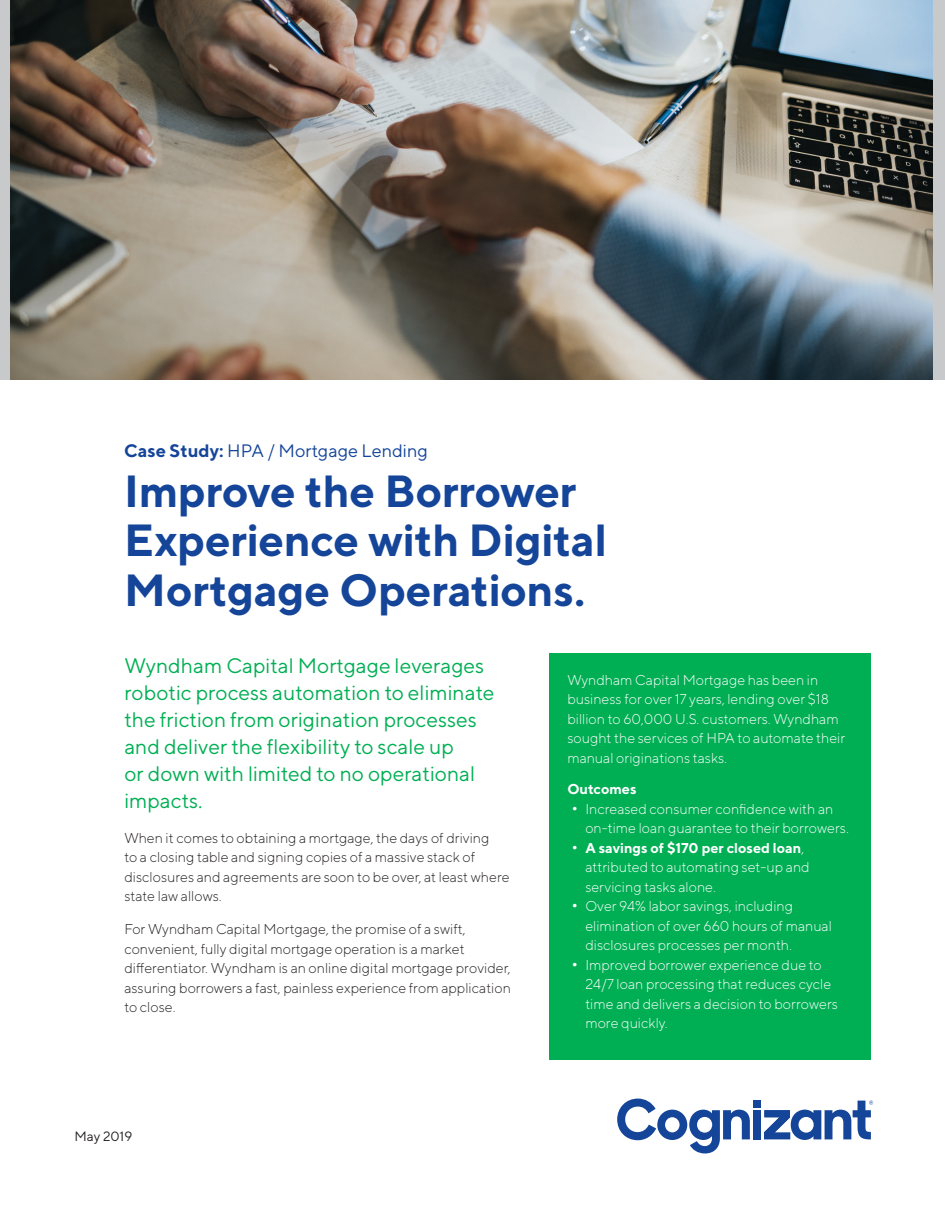
<style>
.page{position:relative;width:945px;height:1215px;background:#fff}
.page>*{position:absolute;margin:0;border:0;box-sizing:border-box;transform-origin:0 0}
.t1{font:700 45px/49.5px "TT Norms";letter-spacing:-.005em;color:#154599}
.t2{font:21px/27px "TT Norms";color:#00af54}
.t3{font:18px "TT Norms";color:#154599}
.t4{font:300 14.25px/19.5px "TT Norms";color:#fff}
.t5{font:300 14.25px/19.5px "TT Norms";color:#231f20}
.t6{font:700 14.25px "TT Norms";color:#fff}
.t7{font:13.5px "TT Norms";color:#231f20}
.s1{font-weight:700}
</style>
<div class="page">
<div style="left:0;top:0;width:945px;height:379px;background:#c7c9cb"></div>
<img style="left:10px;top:0;width:923px;height:379px">
<div style="left:549px;top:653px;width:322px;height:407px;background:#00af54"></div>
<div style="left:753px;top:1101px;width:8px;height:7px;background:#154599"></div>
<div style="left:753px;top:1110px;width:8px;height:30px;background:#154599"></div>
<svg style="left:617px;top:1099px;width:133px;height:54px"></svg>
<svg style="left:764px;top:1101px;width:109px;height:39px"></svg>
<p class="t3" style="left:124px;top:440px;width:305px"><span class="s1">Case Study:</span> HPA / Mortgage Lending</p>
<h1 class="t1" style="left:124px;top:465px;width:484px">Improve the Borrower<br>Experience with Digital<br>Mortgage Operations.</h1>
<h2 class="t2" style="left:124px;top:652px;width:372px">Wyndham Capital Mortgage leverages robotic process automation to eliminate the friction from origination processes and deliver the flexibility to scale up<br>or down with limited to no operational impacts.</h2>
<p class="t5" style="left:124px;top:828px;width:387px">When it comes to obtaining a mortgage, the days of driving<br>to a closing table and signing copies of a massive stack of disclosures and agreements are soon to be over, at least where state law allows.</p>
<p class="t5" style="left:124px;top:919px;width:388px">For Wyndham Capital Mortgage, the promise of a swift, convenient, fully digital mortgage operation is a market differentiator. Wyndham is an online digital mortgage provider, assuring borrowers a fast, painless experience from application to close.</p>
<p class="t7" style="left:74px;top:1128px;width:59px">May 2019</p>
<p class="t4" style="left:567px;top:670px;width:279px">Wyndham Capital Mortgage has been in business for over 17 years, lending over $18 billion to 60,000 U.S. customers. Wyndham sought the services of HPA to automate their manual originations tasks.</p>
<p class="t6" style="left:567px;top:780px;width:71px">Outcomes</p>
<p class="t4" style="left:585px;top:799px;width:265px;text-indent:-13px"><span class="s1">•</span> Increased consumer confidence with an on-time loan guarantee to their borrowers.</p>
<p class="t4" style="left:585px;top:838px;width:226px;text-indent:-13px"><span class="s1">• A savings of $170 per closed loan</span>, attributed to automating set-up and servicing tasks alone.</p>
<p class="t4" style="left:585px;top:896px;width:248px;text-indent:-13px"><span class="s1">•</span> Over 94% labor savings, including elimination of over 660 hours of manual disclosures processes per month.</p>
<p class="t4" style="left:585px;top:955px;width:254px;text-indent:-13px"><span class="s1">•</span> Improved borrower experience due to 24/7 loan processing that reduces cycle time and delivers a decision to borrowers more quickly.</p>
</div>
